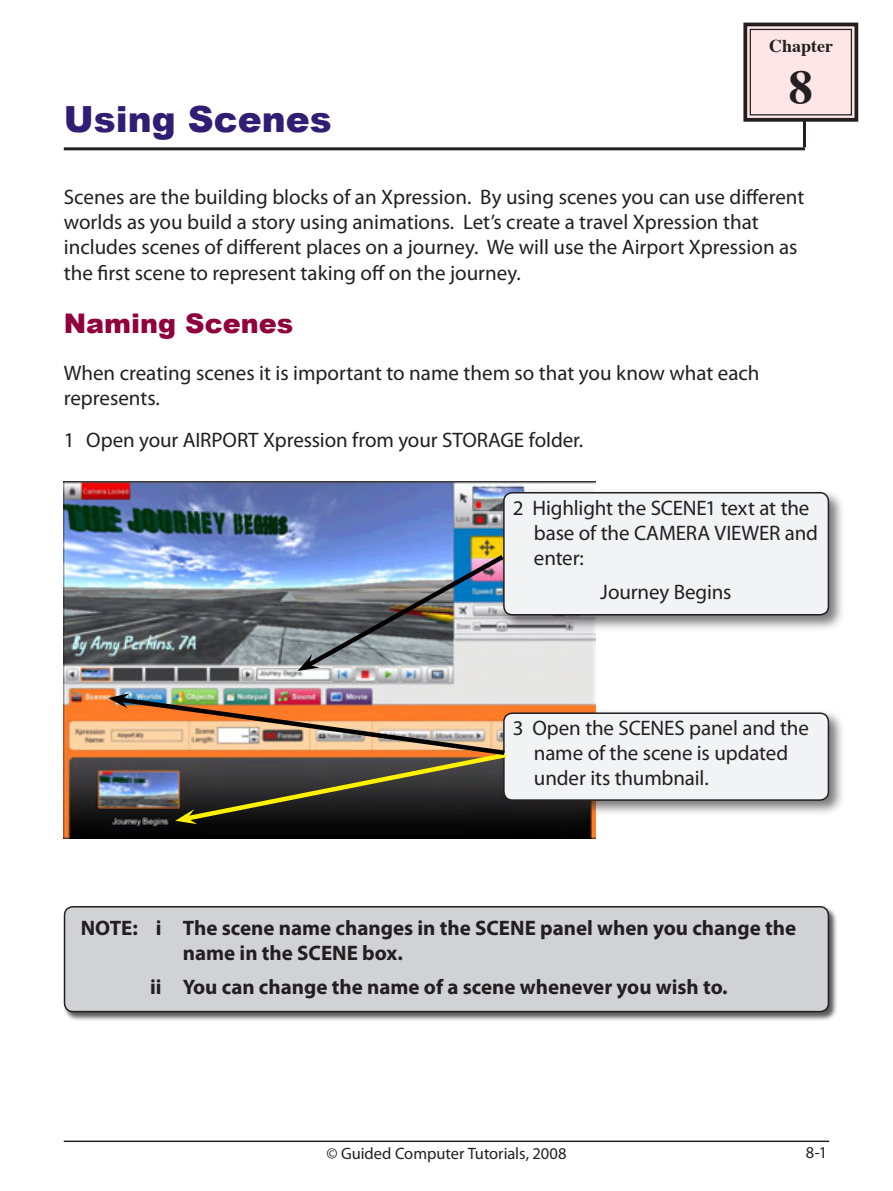
<style>
.page{position:relative;width:893px;height:1191px;background:#fff}
.page>*{position:absolute;margin:0;border:0;box-sizing:border-box;transform-origin:0 0}
.t1{font:700 48.3px "Times";color:#231f20}
.t2{font:900 36px "Arial";color:#311d73}
.t3{font:900 27px "Arial";color:#90003d}
.t4{font:21px/25.2px "Myriad Pro";color:#231f20}
.t5{font:700 21px/25.2px "Myriad Pro";color:#231f20}
.t6{font:700 18px "Times";color:#231f20}
.t7{font:16.5px "Myriad Pro";letter-spacing:-.005em;color:#231f20}
</style>
<div class="page">
<hr style="left:64px;top:1140px;width:765px;height:2px;background:#231f20">
<hr style="left:64px;top:147px;width:741px;height:3px;background:#231f20">
<hr style="left:803px;top:120px;width:3px;height:27px;background:#231f20">
<svg style="left:743px;top:22px;width:116px;height:100px;background:#ddc7c7"></svg>
<div style="left:750px;top:29px;width:102px;height:86px;border:1px solid #231f20"></div>
<div style="left:63px;top:905px;width:776px;height:117px;background:#231f20;opacity:.75"></div>
<div style="left:65px;top:906px;width:763px;height:105px;background:#d1d2d4;border-radius:9px"></div>
<div style="left:64px;top:906px;width:765px;height:106px;border:2px solid #231f20;border-radius:9px"></div>
<img style="left:64px;top:482px;width:531px;height:356px">
<div style="left:499px;top:488px;width:348px;height:145px;background:#231f20;opacity:.6"></div>
<div style="left:504px;top:493px;width:324px;height:122px;background:#f2f3f4;border-radius:9px"></div>
<div style="left:503px;top:492px;width:326px;height:123px;border:2px solid #231f20;border-radius:9px"></div>
<div style="left:499px;top:709px;width:348px;height:108px;background:#231f20;opacity:.6"></div>
<div style="left:504px;top:713px;width:324px;height:87px;background:#f2f3f4;border-radius:9px"></div>
<div style="left:503px;top:712px;width:326px;height:89px;border:2px solid #231f20;border-radius:9px"></div>
<img style="left:298px;top:551px;width:211px;height:120px">
<img style="left:108px;top:693px;width:403px;height:131px">
<h2 class="t2" style="left:64px;top:93px;width:270px">Using Scenes</h2>
<p class="t6" style="left:769px;top:29px;width:65px">Chapter</p>
<h1 class="t1" style="left:789px;top:41px;width:26px">8</h1>
<p class="t4" style="left:64px;top:184px;width:742px">Scenes are the building blocks of an Xpression. By using scenes you can use different worlds as you build a story using animations. Let’s create a travel Xpression that includes scenes of different places on a journey. We will use the Airport Xpression as the first scene to represent taking off on the journey.</p>
<p class="t3" style="left:64px;top:304px;width:231px">Naming Scenes</p>
<p class="t4" style="left:64px;top:360px;width:697px">When creating scenes it is important to name them so that you know what each represents.</p>
<p class="t4" style="left:64px;top:427px;width:521px">1 Open your AIRPORT Xpression from your STORAGE folder.</p>
<p class="t4" style="left:534px;top:494px;width:286px;text-indent:-21px">2 Highlight the SCENE1 text at the base of the CAMERA VIEWER and enter:</p>
<p class="t4" style="left:600px;top:578px;width:133px">Journey Begins</p>
<p class="t4" style="left:534px;top:715px;width:276px;text-indent:-21px">3 Open the SCENES panel and the name of the scene is updated under its thumbnail.</p>
<p class="t5" style="left:183px;top:914px;width:615px;text-indent:-102px">NOTE: i The scene name changes in the SCENE panel when you change the name in the SCENE box.</p>
<p class="t5" style="left:150px;top:973px;width:579px">ii You can change the name of a scene whenever you wish to.</p>
<p class="t7" style="left:326px;top:1143px;width:242px">© Guided Computer Tutorials, 2008</p>
<p class="t7" style="left:806px;top:1141px;width:23px">8-1</p>
</div>
